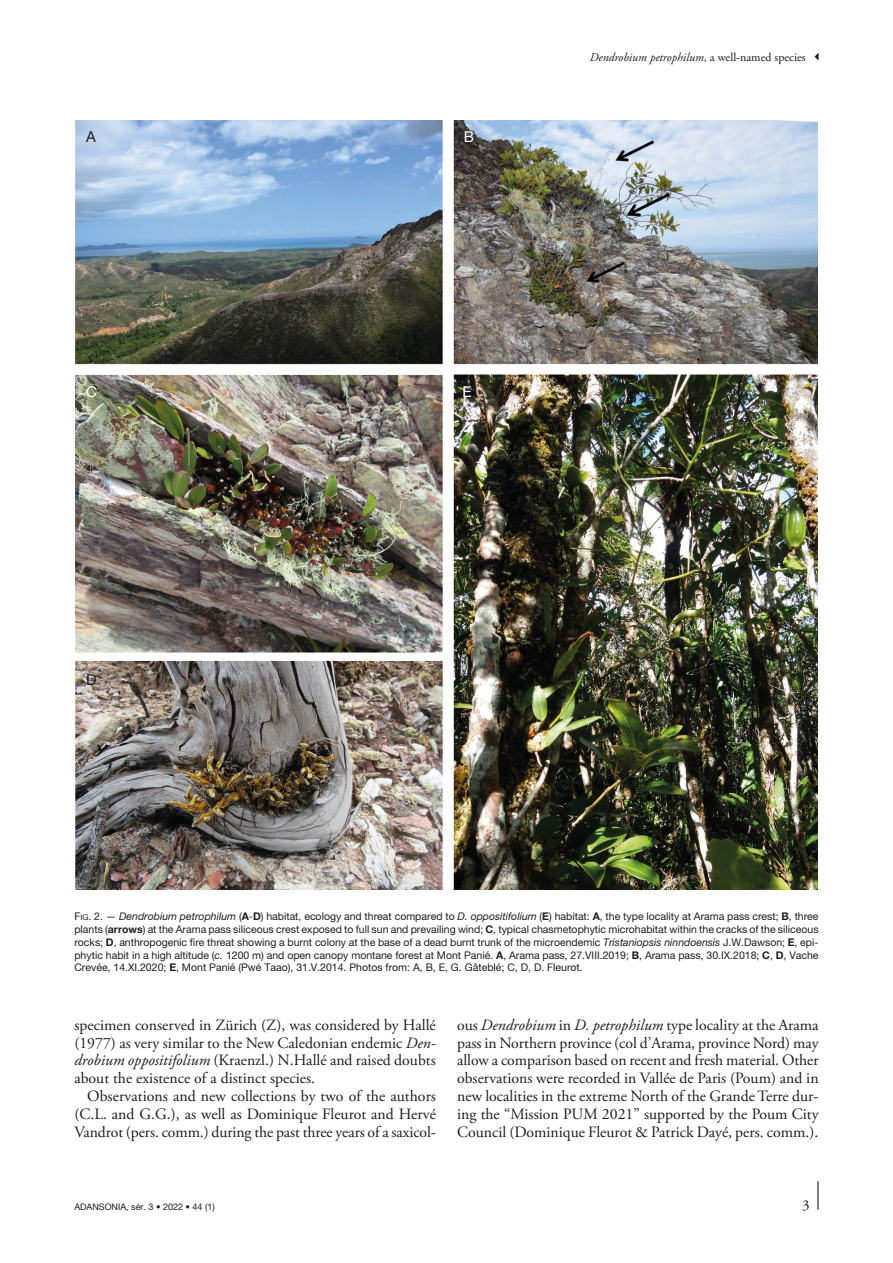
<style>
.page{position:relative;width:893px;height:1263px;background:#fff}
.page>*{position:absolute;margin:0;border:0;box-sizing:border-box;transform-origin:0 0}
.Texte_courant_Suite{font:15.75px/18px "Adobe Garamond Pro";color:#1d1d1b;text-align:justify}
.t1{font:15px "Helvetica Neue 3";color:#fff}
.t2{font:15px "Helvetica Neue 3";color:#1d1d1b}
.t3{font:15px "Adobe Garamond Pro";color:#1d1d1b}
.t4{font:12px "Adobe Garamond Pro Italic 3";color:#1d1d1b}
.t5{font:10.5px/12.8px "Helvetica Neue";color:#1d1d1b;text-align:justify}
.t6{font:9px "Helvetica Neue 2";color:#1d1d1b}
.s1{font-family:"Adobe Garamond Pro Regular 3"}
.s2{font-style:inherit}
.s3{font-size:7.8px}
.s4{font-style:italic}
.s5{font-weight:700}
</style>
<div class="page">
<hr style="left:817px;top:1181px;width:2px;height:29px;background:#1d1d1b">
<svg style="left:815px;top:53px;width:4px;height:8px"></svg>
<img style="left:76px;top:121px;width:741px;height:768px">
<p class="t2" style="left:86px;top:128px;width:11px">A</p>
<p class="t1" style="left:464px;top:128px;width:12px">B</p>
<p class="t1" style="left:86px;top:383px;width:12px">C</p>
<p class="t1" style="left:462px;top:383px;width:11px">E</p>
<p class="t2" style="left:86px;top:670px;width:12px">D</p>
<p class="t4" style="left:590px;top:50px;width:217px">Dendrobium petrophilum<span class="s1">, a well-named species</span></p>
<p class="t5" style="left:74px;top:910px;width:746px"><span class="s2">F</span><span class="s3">ig</span><span class="s2">. 2</span>. — <span class="s4">Dendrobium petrophilum</span> (<span class="s5">A</span>-<span class="s5">D</span>) habitat, ecology and threat compared to <span class="s4">D. oppositifolium</span> (<span class="s5">E</span>) habitat: <span class="s5">A</span>, the type locality at Arama pass crest; <span class="s5">B</span>, three plants (<span class="s5">arrows</span>) at the Arama pass siliceous crest exposed to full sun and prevailing wind; <span class="s5">C</span>, typical chasmetophytic microhabitat within the cracks of the siliceous rocks; <span class="s5">D</span>, anthropogenic fire threat showing a burnt colony at the base of a dead burnt trunk of the microendemic <span class="s4">Tristaniopsis ninndoensis</span> J.W.Dawson; <span class="s5">E</span>, epi&shy;phytic habit in a high altitude (<span class="s4">c.</span> 1200 m) and open canopy montane forest at Mont Panié. <span class="s5">A</span>, Arama pass, 27.VIII.2019; <span class="s5">B</span>, Arama pass, 30.IX.2018; <span class="s5">C</span>, <span class="s5">D</span>, Vache Crevée, 14.XI.2020; <span class="s5">E</span>, Mont Panié (Pwé Taao), 31.V.2014. Photos from: A, B, E, G. Gâteblé; C, D, D. Fleurot.</p>
<p class="Texte_courant_Suite" style="left:74px;top:1016px;width:363px">specimen conserved in Zürich (Z), was considered by Hallé (1977) as very similar to the New Caledonian endemic <span class="s4">Den&shy;drobium oppositifolium</span> (Kraenzl.) N.Hallé and raised doubts about the existence of a distinct species.</p>
<p class="Texte_courant_Suite" style="left:74px;top:1088px;width:363px;text-indent:13px">Observations and new collections by two of the authors (C.L. and G.G.), as well as Dominique Fleurot and Hervé Vandrot (pers. comm.) during the past three years of a saxicol-</p>
<p class="Texte_courant_Suite" style="left:457px;top:1016px;width:363px">ous <span class="s4">Dendrobium</span> in <span class="s4">D. petrophilum</span> type locality at the Arama pass in Northern province (col d’Arama, province Nord) may allow a comparison based on recent and fresh material. Other observations were recorded in Vallée de Paris (Poum) and in new localities in the extreme North of the Grande Terre dur&shy;ing the “Mission PUM 2021” supported by the Poum City Council (Dominique Fleurot &amp; Patrick Dayé, pers. comm.).</p>
<p class="t6" style="left:74px;top:1201px;width:142px">ADANSONIA, sér. 3 • 2022 • 44 (1)</p>
<p class="t3" style="left:802px;top:1196px;width:9px">3</p>
</div>
